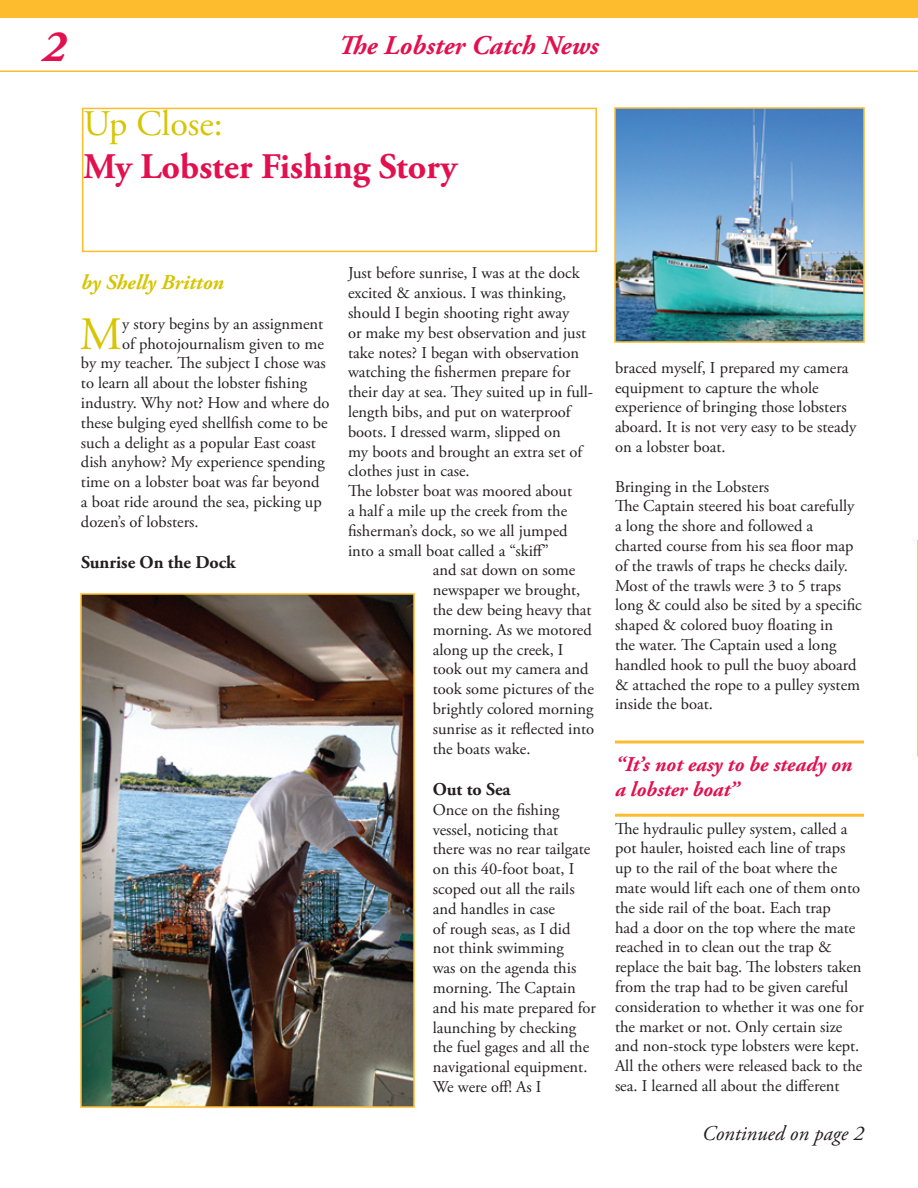
<style>
.page{position:relative;width:918px;height:1188px;background:#fff}
.page>*{position:absolute;margin:0;border:0;box-sizing:border-box;transform-origin:0 0}
.t1{font:46.35px "Adobe Garamond Pro";color:#d6c501}
.t2{font:italic 700 45px "Adobe Garamond Pro";color:#e2104f}
.t3{font:700 36px "Adobe Garamond Pro";color:#e2104f}
.t4{font:36px "Adobe Garamond Pro";color:#d6c501}
.t5{font:italic 700 27px "Adobe Garamond Pro";color:#e2104f}
.t6{font:italic 700 21px/25.2px "Adobe Garamond Pro";color:#e2104f}
.t7{font:italic 21px "Adobe Garamond Pro";color:#231f20}
.t8{font:italic 700 21px "Adobe Garamond Pro";color:#d6c501}
.t9{font:700 18px "Adobe Garamond Pro";color:#231f20}
.t10{font:16.5px/19.8px "Adobe Garamond Pro";color:#231f20}
</style>
<div class="page">
<hr style="left:0;top:70px;width:918px;height:2px;background:#fdbb2e">
<div style="left:0;top:0;width:918px;height:18px;background:#fdbb2e"></div>
<img style="left:617px;top:110px;width:245px;height:230px">
<div style="left:614px;top:107px;width:251px;height:236px;border:2px solid #fdbb2e"></div>
<img style="left:83px;top:596px;width:329px;height:509px">
<div style="left:80px;top:593px;width:335px;height:515px;border:2px solid #fdbb2e"></div>
<svg style="left:917px;top:540px;width:1px;height:217px"></svg>
<hr style="left:615px;top:741px;width:249px;height:3px;background:#fdbb2e">
<hr style="left:615px;top:814px;width:249px;height:3px;background:#fdbb2e">
<div style="left:82px;top:108px;width:515px;height:144px;border:2px solid #fdbb2e"></div>
<h2 class="t2" style="left:42px;top:21px;width:25px">2</h2>
<h3 class="t5" style="left:338px;top:30px;width:262px">The Lobster Catch News</h3>
<h3 class="t4" style="left:83px;top:102px;width:141px">Up Close:</h3>
<h3 class="t3" style="left:83px;top:146px;width:375px">My Lobster Fishing Story</h3>
<p class="t8" style="left:81px;top:270px;width:144px">by Shelly Britton</p>
<h1 class="t1" style="left:80px;top:306px;width:44px">M</h1>
<p class="t10" style="left:122px;top:314px;width:203px">y story begins by an assignment</p>
<p class="t10" style="left:122px;top:334px;width:203px">of photojournalism given to me</p>
<p class="t10" style="left:81px;top:354px;width:246px">by my teacher. The subject I chose was</p>
<p class="t10" style="left:81px;top:374px;width:228px">to learn all about the lobster fishing</p>
<p class="t10" style="left:81px;top:393px;width:250px">industry. Why not? How and where do</p>
<p class="t10" style="left:81px;top:413px;width:248px">these bulging eyed shellfish come to be</p>
<p class="t10" style="left:81px;top:433px;width:237px">such a delight as a popular East coast</p>
<p class="t10" style="left:81px;top:453px;width:245px">dish anyhow? My experience spending</p>
<p class="t10" style="left:81px;top:473px;width:240px">time on a lobster boat was far beyond</p>
<p class="t10" style="left:81px;top:492px;width:242px">a boat ride around the sea, picking up</p>
<p class="t10" style="left:81px;top:512px;width:119px">dozen’s of lobsters.</p>
<p class="t9" style="left:81px;top:552px;width:156px">Sunrise On the Dock</p>
<p class="t10" style="left:348px;top:264px;width:233px">Just before sunrise, I was at the dock</p>
<p class="t10" style="left:348px;top:284px;width:220px">excited &amp; anxious. I was thinking,</p>
<p class="t10" style="left:348px;top:303px;width:223px">should I begin shooting right away</p>
<p class="t10" style="left:348px;top:323px;width:240px">or make my best observation and just</p>
<p class="t10" style="left:348px;top:343px;width:233px">take notes? I began with observation</p>
<p class="t10" style="left:348px;top:363px;width:224px">watching the fishermen prepare for</p>
<p class="t10" style="left:348px;top:383px;width:247px">their day at sea. They suited up in full-</p>
<p class="t10" style="left:348px;top:402px;width:224px">length bibs, and put on waterproof</p>
<p class="t10" style="left:348px;top:422px;width:214px">boots. I dressed warm, slipped on</p>
<p class="t10" style="left:348px;top:442px;width:236px">my boots and brought an extra set of</p>
<p class="t10" style="left:348px;top:462px;width:123px">clothes just in case.</p>
<p class="t10" style="left:348px;top:482px;width:226px">The lobster boat was moored about</p>
<p class="t10" style="left:348px;top:501px;width:221px">a half a mile up the creek from the</p>
<p class="t10" style="left:348px;top:521px;width:221px">fisherman’s dock, so we all jumped</p>
<p class="t10" style="left:348px;top:541px;width:202px">into a small boat called a “skiff”</p>
<p class="t10" style="left:433px;top:561px;width:144px">and sat down on some</p>
<p class="t10" style="left:433px;top:581px;width:149px">newspaper we brought,</p>
<p class="t10" style="left:433px;top:600px;width:160px">the dew being heavy that</p>
<p class="t10" style="left:433px;top:620px;width:161px">morning. As we motored</p>
<p class="t10" style="left:433px;top:640px;width:132px">along up the creek, I</p>
<p class="t10" style="left:433px;top:660px;width:157px">took out my camera and</p>
<p class="t10" style="left:433px;top:680px;width:163px">took some pictures of the</p>
<p class="t10" style="left:433px;top:699px;width:162px">brightly colored morning</p>
<p class="t10" style="left:433px;top:719px;width:163px">sunrise as it reflected into</p>
<p class="t10" style="left:433px;top:739px;width:99px">the boats wake.</p>
<p class="t9" style="left:433px;top:779px;width:79px">Out to Sea</p>
<p class="t10" style="left:433px;top:800px;width:165px">Once on the fishing vessel, noticing that<br>there was no rear tailgate on this 40-foot boat, I scoped out all the rails and handles in case<br>of rough seas, as I did not think swimming<br>was on the agenda this morning. The Captain and his mate prepared for launching by checking the fuel gages and all the navigational equipment.<br>We were off! As I</p>
<p class="t10" style="left:615px;top:358px;width:243px">braced myself, I prepared my camera equipment to capture the whole experience of bringing those lobsters aboard. It is not very easy to be steady on a lobster boat.</p>
<p class="t10" style="left:615px;top:477px;width:248px">Bringing in the Lobsters<br>The Captain steered his boat carefully a long the shore and followed a charted course from his sea floor map of the trawls of traps he checks daily.<br>Most of the trawls were 3 to 5 traps long &amp; could also be sited by a specific shaped &amp; colored buoy floating in<br>the water. The Captain used a long handled hook to pull the buoy aboard &amp; attached the rope to a pulley system inside the boat.</p>
<p class="t6" style="left:615px;top:752px;width:239px">“It’s not easy to be steady on a lobster boat”</p>
<p class="t10" style="left:615px;top:819px;width:250px">The hydraulic pulley system, called a pot hauler, hoisted each line of traps up to the rail of the boat where the mate would lift each one of them onto the side rail of the boat. Each trap<br>had a door on the top where the mate reached in to clean out the trap &amp; replace the bait bag. The lobsters taken from the trap had to be given careful consideration to whether it was one for the market or not. Only certain size and non-stock type lobsters were kept.<br>All the others were released back to the sea. I learned all about the different</p>
<p class="t7" style="left:702px;top:1120px;width:163px">Continued on page 2</p>
</div>
